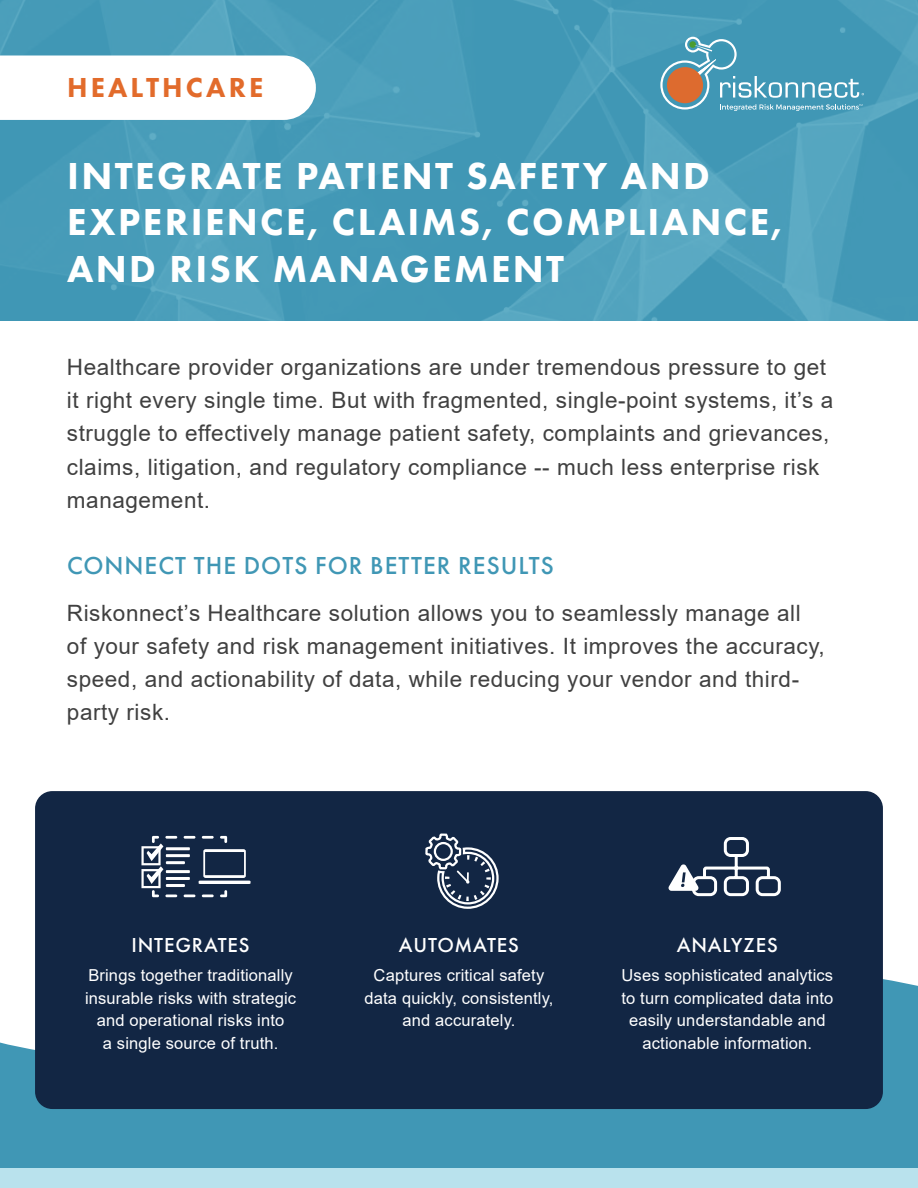
<style>
.page{position:relative;width:918px;height:1188px;background:#fff}
.page>*{position:absolute;margin:0;border:0;box-sizing:border-box;transform-origin:0 0}
.t1{font:800 39px/46.8px "Futura PT";letter-spacing:.06em;color:#fff}
.t2{font:800 28.5px "Futura PT";letter-spacing:.11em;color:#e26b2b}
.t3{font:500 25.5px "Futura PT";letter-spacing:.04em;color:#4097b5}
.t4{font:22.5px/33px "Arial";letter-spacing:.025em;color:#404040}
.t5{font:500 21px "Futura PT";letter-spacing:.04em;color:#fff}
.t6{font:16.5px/22.5px "Arial";letter-spacing:.01em;color:#fff;text-align:center}
</style>
<div class="page">
<div style="left:0;top:979px;width:918px;height:190px;background:#4097b5"></div>
<img style="left:0;top:0;width:918px;height:321px">
<svg style="left:0;top:56px;width:316px;height:64px"></svg>
<div style="left:0;top:1169px;width:918px;height:19px;background:#b9e2ed"></div>
<svg style="left:660px;top:37px;width:204px;height:74px;background:#609fb4"></svg>
<div style="left:35px;top:791px;width:848px;height:318px;background:#122644;border-radius:17px"></div>
<svg style="left:202px;top:836px;width:12px;height:3px"></svg>
<svg style="left:184px;top:836px;width:11px;height:3px"></svg>
<svg style="left:220px;top:836px;width:7px;height:7px"></svg>
<svg style="left:202px;top:895px;width:12px;height:2px"></svg>
<svg style="left:184px;top:895px;width:11px;height:2px"></svg>
<svg style="left:220px;top:890px;width:7px;height:7px"></svg>
<hr style="left:166px;top:847px;width:24px;height:3px;background:#fff">
<hr style="left:166px;top:854px;width:24px;height:3px;background:#fff">
<hr style="left:166px;top:861px;width:19px;height:3px;background:#fff">
<hr style="left:166px;top:870px;width:24px;height:3px;background:#fff">
<hr style="left:166px;top:877px;width:24px;height:3px;background:#fff">
<hr style="left:166px;top:884px;width:19px;height:3px;background:#fff">
<svg style="left:141px;top:836px;width:36px;height:61px"></svg>
<svg style="left:199px;top:849px;width:52px;height:35px"></svg>
<svg style="left:668px;top:837px;width:113px;height:60px"></svg>
<svg style="left:425px;top:833px;width:74px;height:76px"></svg>
<p class="t2" style="left:67px;top:70px;width:198px">HEALTHCARE</p>
<h1 class="t1" style="left:67px;top:152px;width:717px">INTEGRATE PATIENT SAFETY AND<br>EXPERIENCE, CLAIMS, COMPLIANCE,<br>AND RISK MANAGEMENT</h1>
<p class="t4" style="left:67px;top:351px;width:768px">Healthcare provider organizations are under tremendous pressure to get it right every single time. But with fragmented, single-point systems, it’s a struggle to effectively manage patient safety, complaints and grievances, claims, litigation, and regulatory compliance -- much less enterprise risk management.</p>
<p class="t3" style="left:67px;top:551px;width:488px">CONNECT THE DOTS FOR BETTER RESULTS</p>
<p class="t4" style="left:67px;top:596px;width:759px">Riskonnect’s Healthcare solution allows you to seamlessly manage all of your safety and risk management initiatives. It improves the accuracy, speed, and actionability of data, while reducing your vendor and third&shy;party risk.</p>
<p class="t5" style="left:131px;top:932px;width:120px">INTEGRATES</p>
<p class="t6" style="left:85px;top:964px;width:213px">Brings together traditionally insurable risks with strategic and operational risks into<br>a single source of truth.</p>
<p class="t5" style="left:399px;top:932px;width:122px">AUTOMATES</p>
<p class="t6" style="left:365px;top:964px;width:190px">Captures critical safety data quickly, consistently, and accurately.</p>
<p class="t5" style="left:677px;top:932px;width:103px">ANALYZES</p>
<p class="t6" style="left:621px;top:964px;width:213px">Uses sophisticated analytics to turn complicated data into easily understandable and actionable information.</p>
</div>
